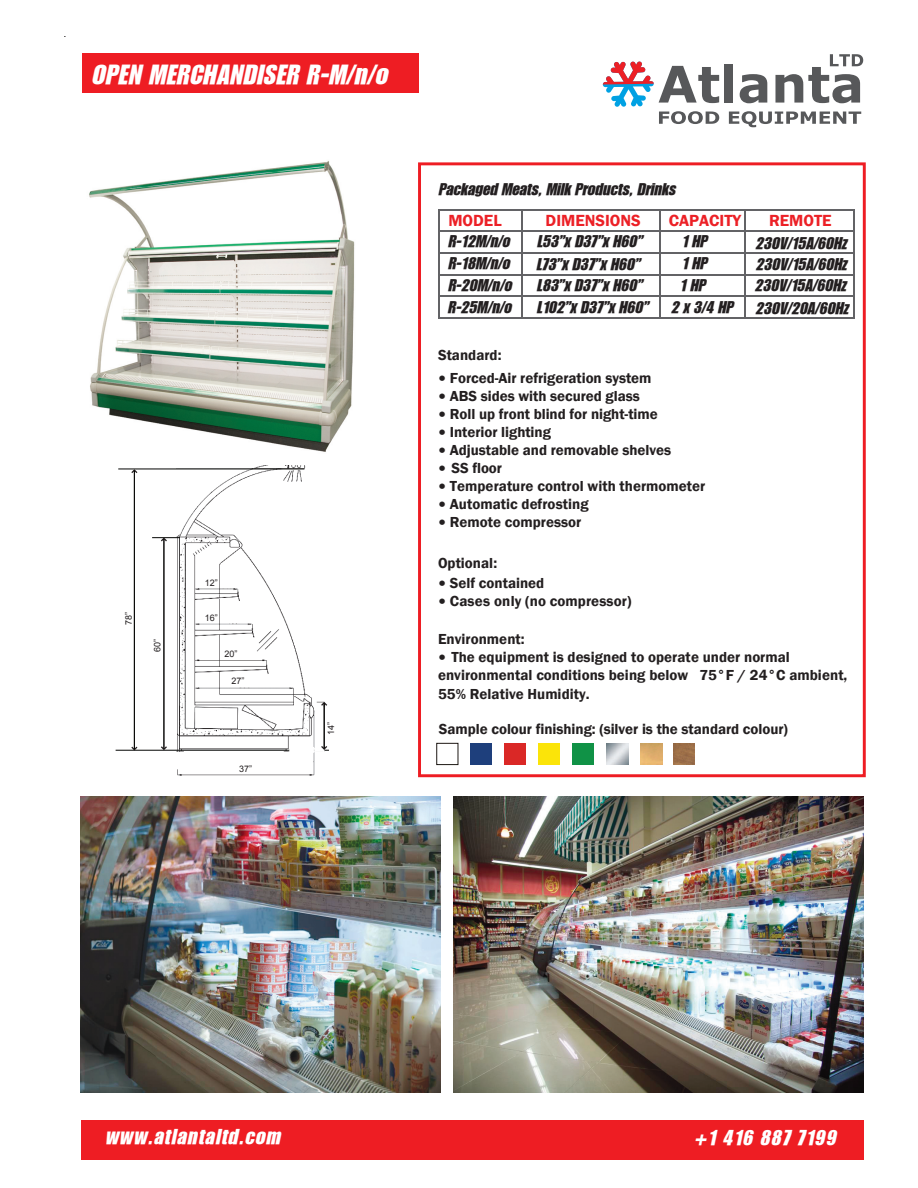
<style>
.page{position:relative;width:918px;height:1188px;background:#fff}
.page>*{position:absolute;margin:0;border:0;box-sizing:border-box;transform-origin:0 0}
.t1{font:27px "GENUINE Italic";letter-spacing:.025em;color:#fff}
.t2{font:21px "GENUINE Italic";letter-spacing:.05em;color:#fff}
.t3{font:16.5px/21.1px "GENUINE Italic";color:#231f20}
.t4{font:600 16.5px "Franklin Gothic";color:#ec2026}
.t5{font:600 15px/18.1px "Franklin Gothic";color:#231f20}
.t6{font:9px "Arial";color:#231f20}
.s1{font-family:"Verdana";font-weight:400}
</style>
<div class="page">
<img style="left:141px;top:465px;width:188px;height:311px">
<div style="left:81px;top:1120px;width:783px;height:39px;background:#ee1d23"></div>
<div style="left:724px;top:64px;width:9px;height:39px;background:#57585a"></div>
<svg style="left:740px;top:74px;width:27px;height:29px"></svg>
<svg style="left:775px;top:54px;width:88px;height:49px"></svg>
<svg style="left:729px;top:111px;width:132px;height:16px"></svg>
<svg style="left:603px;top:61px;width:116px;height:63px"></svg>
<div style="left:82px;top:54px;width:336px;height:39px;background:#ee1d23"></div>
<div style="left:418px;top:162px;width:448px;height:615px;border:3px solid #ee1d23"></div>
<hr style="left:439px;top:209px;width:82px;height:1px;background:#636366">
<hr style="left:523px;top:209px;width:136px;height:1px;background:#636366">
<hr style="left:661px;top:209px;width:83px;height:1px;background:#636366">
<hr style="left:746px;top:209px;width:108px;height:1px;background:#636366">
<hr style="left:521px;top:210px;width:2px;height:21px;background:#636366">
<hr style="left:659px;top:210px;width:2px;height:21px;background:#636366">
<hr style="left:744px;top:210px;width:2px;height:21px;background:#636366">
<hr style="left:853px;top:210px;width:2px;height:21px;background:#636366">
<hr style="left:439px;top:231px;width:82px;height:1px;background:#636366">
<hr style="left:523px;top:231px;width:136px;height:1px;background:#636366">
<hr style="left:661px;top:231px;width:83px;height:1px;background:#636366">
<hr style="left:746px;top:231px;width:108px;height:1px;background:#636366">
<hr style="left:521px;top:232px;width:2px;height:20px;background:#636366">
<hr style="left:659px;top:232px;width:2px;height:20px;background:#636366">
<hr style="left:744px;top:232px;width:2px;height:20px;background:#636366">
<hr style="left:853px;top:232px;width:2px;height:20px;background:#636366">
<svg style="left:438px;top:209px;width:1px;height:45px"></svg>
<hr style="left:439px;top:252px;width:82px;height:2px;background:#636366">
<hr style="left:523px;top:252px;width:136px;height:2px;background:#636366">
<hr style="left:661px;top:252px;width:83px;height:2px;background:#636366">
<hr style="left:746px;top:252px;width:108px;height:2px;background:#636366">
<hr style="left:521px;top:254px;width:2px;height:20px;background:#636366">
<hr style="left:659px;top:254px;width:2px;height:20px;background:#636366">
<hr style="left:744px;top:254px;width:2px;height:20px;background:#636366">
<hr style="left:853px;top:254px;width:2px;height:20px;background:#636366">
<hr style="left:439px;top:274px;width:82px;height:1px;background:#636366">
<hr style="left:523px;top:274px;width:136px;height:1px;background:#636366">
<hr style="left:661px;top:274px;width:83px;height:1px;background:#636366">
<hr style="left:746px;top:274px;width:108px;height:1px;background:#636366">
<hr style="left:521px;top:275px;width:2px;height:21px;background:#636366">
<hr style="left:659px;top:275px;width:2px;height:21px;background:#636366">
<hr style="left:744px;top:275px;width:2px;height:21px;background:#636366">
<hr style="left:853px;top:275px;width:2px;height:21px;background:#636366">
<hr style="left:439px;top:296px;width:82px;height:1px;background:#636366">
<hr style="left:522px;top:296px;width:137px;height:1px;background:#636366">
<hr style="left:661px;top:296px;width:83px;height:1px;background:#636366">
<hr style="left:746px;top:296px;width:107px;height:1px;background:#636366">
<hr style="left:659px;top:297px;width:2px;height:20px;background:#636366">
<hr style="left:744px;top:297px;width:2px;height:20px;background:#636366">
<hr style="left:853px;top:297px;width:2px;height:20px;background:#636366">
<svg style="left:438px;top:274px;width:1px;height:45px"></svg>
<hr style="left:439px;top:317px;width:82px;height:2px;background:#636366">
<svg style="left:521px;top:296px;width:2px;height:23px"></svg>
<hr style="left:522px;top:317px;width:137px;height:2px;background:#636366">
<hr style="left:661px;top:317px;width:83px;height:2px;background:#636366">
<hr style="left:746px;top:317px;width:107px;height:2px;background:#636366">
<hr style="left:438px;top:254px;width:2px;height:20px;background:#636366">
<img style="left:607px;top:743px;width:21px;height:22px">
<img style="left:641px;top:743px;width:21px;height:22px">
<div style="left:437px;top:743px;width:21px;height:22px;background:#fff;border:1px solid #1d1814"></div>
<div style="left:471px;top:743px;width:21px;height:22px;background:#1e3f7c"></div>
<div style="left:505px;top:743px;width:21px;height:22px;background:#da2826"></div>
<div style="left:539px;top:743px;width:21px;height:22px;background:#fbe409"></div>
<div style="left:573px;top:743px;width:21px;height:22px;background:#109246"></div>
<img style="left:673px;top:743px;width:21px;height:22px">
<img style="left:89px;top:161px;width:266px;height:291px">
<hr style="left:118px;top:469px;width:186px;height:1px;background:#040503">
<hr style="left:116px;top:750px;width:213px;height:1px;background:#040503">
<div style="left:290px;top:747px;width:24px;height:5px;background:#fff"></div>
<hr style="left:324px;top:703px;width:1px;height:45px;background:#040503">
<svg style="left:315px;top:746px;width:12px;height:6px"></svg>
<svg style="left:321px;top:702px;width:6px;height:4px"></svg>
<hr style="left:134px;top:471px;width:1px;height:278px;background:#040503">
<svg style="left:131px;top:747px;width:6px;height:4px"></svg>
<svg style="left:131px;top:469px;width:6px;height:4px"></svg>
<hr style="left:164px;top:539px;width:1px;height:210px;background:#040503">
<svg style="left:161px;top:746px;width:6px;height:4px"></svg>
<svg style="left:152px;top:537px;width:28px;height:4px"></svg>
<img style="left:453px;top:796px;width:411px;height:296px">
<img style="left:81px;top:796px;width:360px;height:296px">
<h1 class="t1" style="left:91px;top:57px;width:297px">OPEN MERCHANDISER R-M/n/o</h1>
<p class="t6" style="left:123px;top:625px;width:15px;rotate:-90deg">78”</p>
<p class="t6" style="left:151px;top:652px;width:15px;rotate:-90deg">60”</p>
<p class="t6" style="left:205px;top:577px;width:15px">12”</p>
<p class="t6" style="left:205px;top:612px;width:15px">16”</p>
<p class="t6" style="left:224px;top:648px;width:15px">20”</p>
<p class="t6" style="left:232px;top:674px;width:15px">27”</p>
<p class="t3" style="left:438px;top:179px;width:239px">Packaged Meats, Milk Products, Drinks</p>
<p class="t4" style="left:448px;top:210px;width:55px">MODEL</p>
<p class="t4" style="left:546px;top:210px;width:97px">DIMENSIONS</p>
<p class="t4" style="left:669px;top:210px;width:74px">CAPACITY</p>
<p class="t4" style="left:769px;top:210px;width:64px">REMOTE</p>
<p class="t3" style="left:448px;top:231px;width:63px">R-12M/n/o</p>
<p class="t3" style="left:537px;top:231px;width:107px">L53”x D37”x H60”</p>
<p class="t3" style="left:681px;top:231px;width:27px">1 HP</p>
<p class="t3" style="left:755px;top:232px;width:93px">230V/15A/60Hz</p>
<p class="t3" style="left:448px;top:253px;width:63px">R-18M/n/o</p>
<p class="t3" style="left:681px;top:253px;width:27px">1 HP</p>
<p class="t3" style="left:448px;top:274px;width:65px">R-20M/n/o</p>
<p class="t3" style="left:680px;top:274px;width:27px">1 HP</p>
<p class="t3" style="left:536px;top:253px;width:107px;line-height:21.6px">L73”x D37”x H60”<br>L83”x D37”x H60”</p>
<p class="t3" style="left:754px;top:253px;width:94px">230V/15A/60Hz<br>230V/15A/60Hz</p>
<p class="t3" style="left:448px;top:296px;width:65px">R-25M/n/o</p>
<p class="t3" style="left:537px;top:296px;width:113px">L102”x D37”x H60”</p>
<p class="t3" style="left:671px;top:296px;width:64px">2 x 3/4 HP</p>
<p class="t3" style="left:755px;top:298px;width:95px">230V/20A/60Hz</p>
<p class="t5" style="left:438px;top:346px;width:65px">Standard:</p>
<p class="t5" style="left:438px;top:369px;width:215px"><span class="s1">•</span> Forced-Air refrigeration system</p>
<p class="t5" style="left:438px;top:387px;width:203px"><span class="s1">•</span> ABS sides with secured glass</p>
<p class="t5" style="left:438px;top:405px;width:221px"><span class="s1">•</span> Roll up front blind for night-time</p>
<p class="t5" style="left:438px;top:423px;width:114px"><span class="s1">•</span> Interior lighting</p>
<p class="t5" style="left:438px;top:441px;width:235px"><span class="s1">•</span> Adjustable and removable shelves</p>
<p class="t5" style="left:438px;top:459px;width:66px"><span class="s1">•</span> SS floor</p>
<p class="t5" style="left:438px;top:477px;width:269px"><span class="s1">•</span> Temperature control with thermometer</p>
<p class="t5" style="left:438px;top:495px;width:152px"><span class="s1">•</span> Automatic defrosting</p>
<p class="t5" style="left:438px;top:513px;width:145px"><span class="s1">•</span> Remote compressor</p>
<p class="t5" style="left:438px;top:554px;width:61px">Optional:</p>
<p class="t5" style="left:438px;top:574px;width:108px"><span class="s1">•</span> Self contained</p>
<p class="t5" style="left:438px;top:592px;width:195px"><span class="s1">•</span> Cases only (no compressor)</p>
<p class="t5" style="left:438px;top:630px;width:88px">Environment:</p>
<p class="t5" style="left:438px;top:648px;width:411px"><span class="s1">•</span> The equipment is designed to operate under normal environmental conditions being below 75°F / 24°C ambient,<br>55% Relative Humidity.</p>
<p class="t6" style="left:239px;top:763px;width:15px">37”</p>
<p class="t6" style="left:325px;top:735px;width:15px;rotate:-90deg">14”</p>
<p class="t5" style="left:439px;top:720px;width:350px">Sample colour finishing: (silver is the standard colour)</p>
<h2 class="t2" style="left:105px;top:1124px;width:177px">www.atlantaltd.com</h2>
<h2 class="t2" style="left:694px;top:1125px;width:143px">+1 416 887 7199</h2>
</div>
